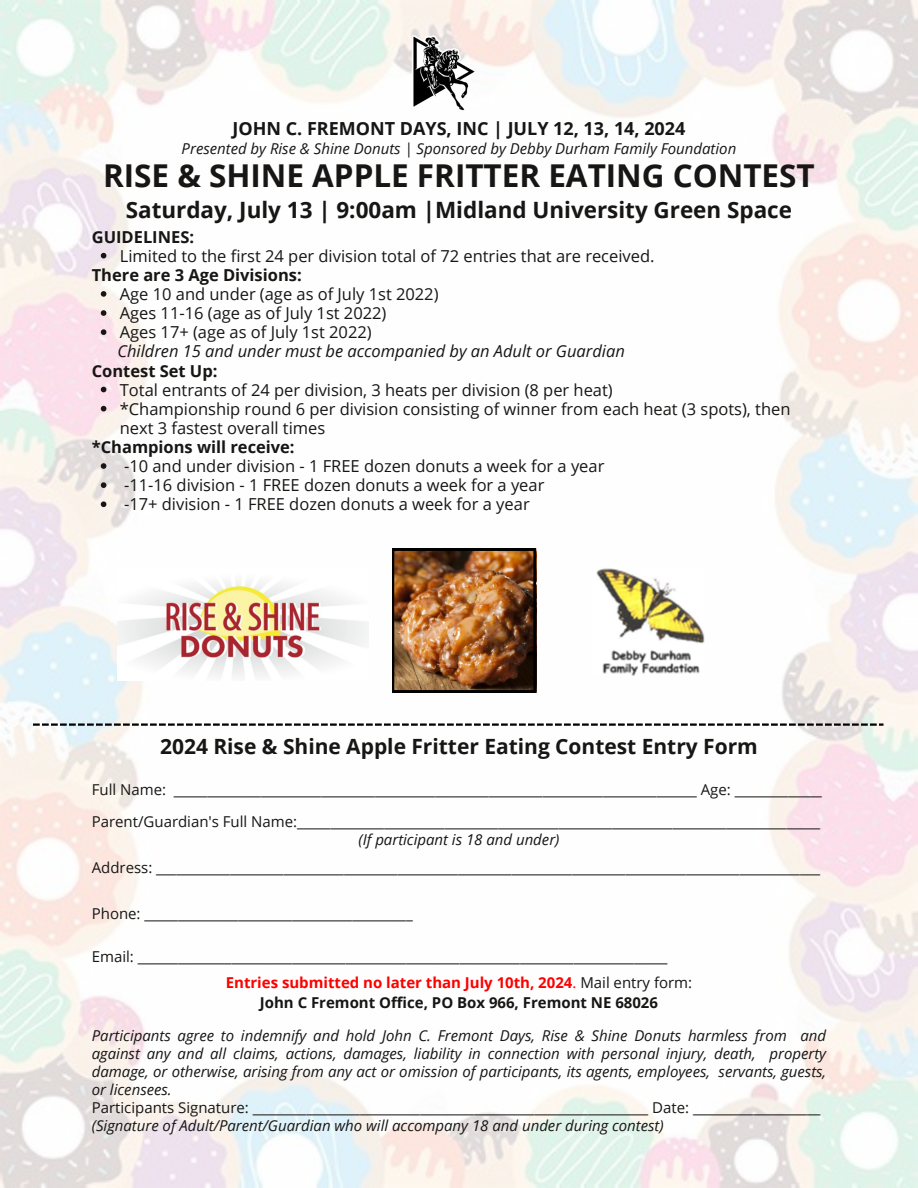
<style>
.page{position:relative;width:918px;height:1188px;background:#fff}
.page>*{position:absolute;margin:0;border:0;box-sizing:border-box;transform-origin:0 0}
.t1{font:700 31.5px "Open Sans";color:#171615}
.t2{font:700 22.5px "Open Sans";color:#171615}
.t3{font:700 21px "Open Sans";color:#171615}
.t4{font:700 18px "Open Sans";color:#171615}
.t5{font:16.5px/19.2px "Open Sans";color:#171615}
.t6{font:700 16.5px "Open Sans";color:#171615}
.t7{font:italic 16.5px "Open Sans";color:#171615}
.t8{font:15px "Open Sans";color:#171615}
.t9{font:italic 15px/18px "Open Sans";color:#171615;text-align:justify}
.t10{font:700 15px "Open Sans";color:#f00}
.t11{font:700 15px "Open Sans";color:#171615}
.s1{font-weight:400}
.s2{font-weight:400;color:#171615}
</style>
<div class="page">
<img style="left:0;top:0;width:918px;height:1188px">
<img style="left:411px;top:33px;width:67px;height:79px">
<svg style="left:33px;top:723px;width:850px;height:3px"></svg>
<img style="left:392px;top:549px;width:144px;height:143px">
<img style="left:117px;top:567px;width:251px;height:114px">
<img style="left:593px;top:567px;width:112px;height:108px">
<svg style="left:101px;top:253px;width:5px;height:5px"></svg>
<svg style="left:101px;top:291px;width:5px;height:6px"></svg>
<svg style="left:101px;top:310px;width:5px;height:6px"></svg>
<svg style="left:101px;top:329px;width:5px;height:6px"></svg>
<svg style="left:101px;top:387px;width:5px;height:5px"></svg>
<svg style="left:101px;top:406px;width:5px;height:5px"></svg>
<svg style="left:101px;top:463px;width:5px;height:6px"></svg>
<svg style="left:101px;top:482px;width:5px;height:6px"></svg>
<svg style="left:101px;top:501px;width:5px;height:6px"></svg>
<p class="t4" style="left:233px;top:116px;width:454px">JOHN C. FREMONT DAYS, INC | JULY 12, 13, 14, 2024</p>
<p class="t9" style="left:182px;top:140px;width:556px">Presented by Rise &amp; Shine Donuts | Sponsored by Debby Durham Family Foundation</p>
<p class="t1" style="left:103px;top:153px;width:713px">RISE &amp; SHINE APPLE FRITTER EATING CONTEST</p>
<p class="t2" style="left:126px;top:194px;width:668px">Saturday, July 13 | 9:00am |Midland University Green Space</p>
<p class="t6" style="left:92px;top:225px;width:104px">GUIDELINES:</p>
<p class="t5" style="left:120px;top:246px;width:536px">Limited to the first 24 per division total of 72 entries that are received.</p>
<p class="t6" style="left:92px;top:263px;width:211px">There are 3 Age Divisions:</p>
<p class="t5" style="left:120px;top:284px;width:320px">Age 10 and under (age as of July 1st 2022)</p>
<p class="t5" style="left:120px;top:303px;width:268px">Ages 11-16 (age as of July 1st 2022)</p>
<p class="t5" style="left:120px;top:322px;width:253px">Ages 17+ (age as of July 1st 2022)</p>
<p class="t7" style="left:117px;top:340px;width:509px">Children 15 and under must be accompanied by an Adult or Guardian</p>
<p class="t6" style="left:92px;top:359px;width:127px">Contest Set Up:</p>
<p class="t5" style="left:120px;top:380px;width:494px">Total entrants of 24 per division, 3 heats per division (8 per heat)</p>
<p class="t5" style="left:120px;top:399px;width:672px">*Championship round 6 per division consisting of winner from each heat (3 spots), then next 3 fastest overall times</p>
<p class="t6" style="left:92px;top:435px;width:204px">*Champions will receive:</p>
<p class="t5" style="left:124px;top:456px;width:482px">-10 and under division - 1 FREE dozen donuts a week for a year</p>
<p class="t5" style="left:124px;top:475px;width:422px">-11-16 division - 1 FREE dozen donuts a week for a year</p>
<p class="t5" style="left:124px;top:494px;width:407px">-17+ division - 1 FREE dozen donuts a week for a year</p>
<p class="t3" style="left:160px;top:731px;width:599px">2024 Rise &amp; Shine Apple Fritter Eating Contest Entry Form</p>
<p class="t8" style="left:92px;top:779px;width:732px">Full Name: ______________________________________________________________________________ Age: _____________</p>
<p class="t8" style="left:92px;top:811px;width:730px">Parent/Guardian's Full Name:______________________________________________________________________________</p>
<p class="t9" style="left:358px;top:830px;width:203px">(If participant is 18 and under)</p>
<p class="t8" style="left:92px;top:857px;width:730px">Address: ___________________________________________________________________________________________________</p>
<p class="t8" style="left:92px;top:903px;width:322px">Phone: ________________________________________</p>
<p class="t8" style="left:92px;top:946px;width:577px">Email: _______________________________________________________________________________</p>
<p class="t10" style="left:226px;top:972px;width:468px">Entries submitted no later than July 10th, 2024<span class="s1">.</span> <span class="s2">Mail entry form:</span></p>
<p class="t11" style="left:260px;top:992px;width:400px">John C Fremont Office, PO Box 966, Fremont NE 68026</p>
<p class="t9" style="left:92px;top:1026px;width:736px">Participants agree to indemnify and hold John C. Fremont Days, Rise &amp; Shine Donuts harmless from and against any and all claims, actions, damages, liability in connection with personal injury, death, property damage, or otherwise, arising from any act or omission of participants, its agents, employees, servants, guests, or licensees.</p>
<p class="t8" style="left:92px;top:1096px;width:730px">Participants Signature: ___________________________________________________________ Date: ___________________</p>
<p class="t9" style="left:92px;top:1116px;width:573px">(Signature of Adult/Parent/Guardian who will accompany 18 and under during contest)</p>
</div>
